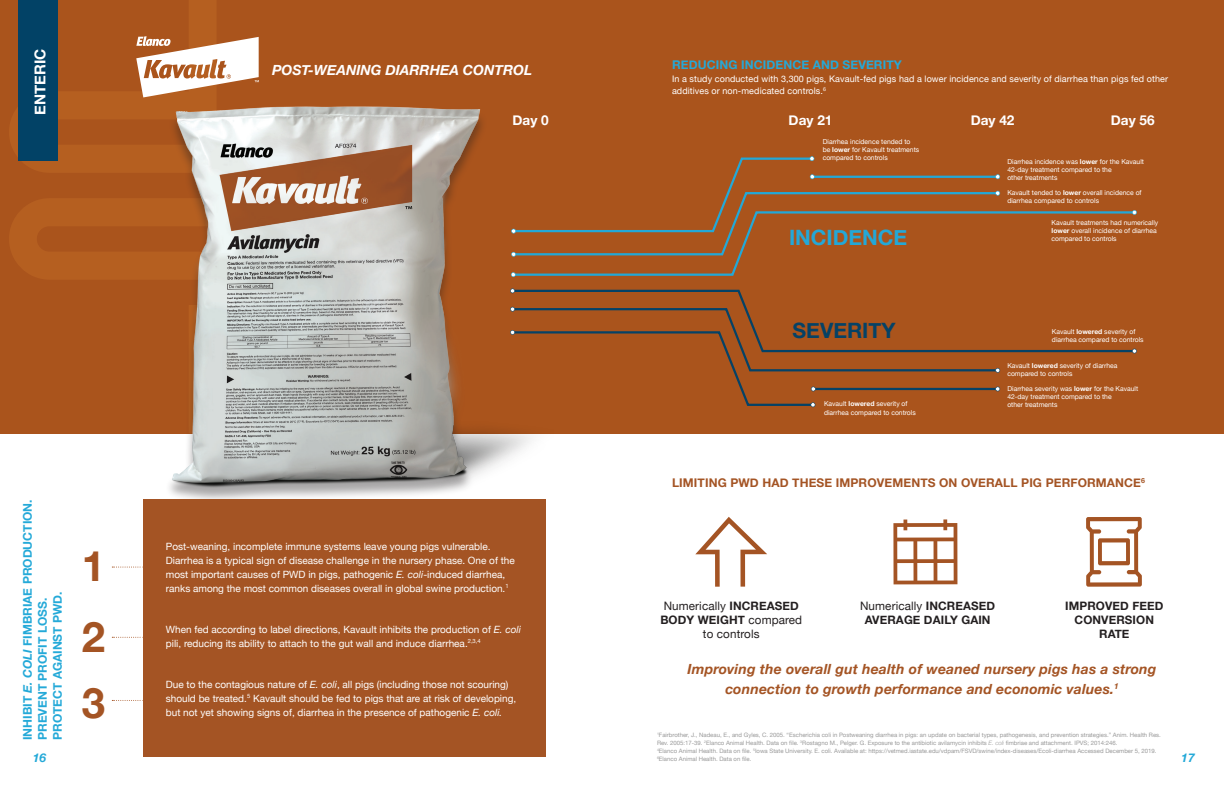
<style>
.page{position:relative;width:1224px;height:792px;background:#fff}
.page>*{position:absolute;margin:0;border:0;box-sizing:border-box;transform-origin:0 0}
.t1{font:700 41.9px "Helvetica Neue";color:#a45424}
.t2{font:700 21.1px "Helvetica Neue";color:#23a8d7}
.t3{font:700 21.1px "Helvetica Neue";color:#054266}
.Paragraph_1{font:700 15px "Helvetica Neue";color:#fff}
.t4{font:italic 700 14px "Helvetica Neue";letter-spacing:.01em;color:#a45424}
.t5{font:italic 700 14px "Helvetica Neue";color:#fff}
.t6{font:700 13.6px "Helvetica Neue";color:#fff}
.t7{font:700 12px "Helvetica Neue";color:#24a9d8}
.t8{font:700 12px "Helvetica Neue";letter-spacing:.01em;color:#a45424}
.t9{font:italic 700 12px "Helvetica Neue";color:#24a9d8}
.t10{font:700 11.7px/14px "Helvetica Neue";letter-spacing:.01em;color:#231f20;text-align:center}
.t11{font:11.7px/14px "Helvetica Neue";letter-spacing:.01em;color:#231f20;text-align:center}
.Numbered_List_Copy{font:10px/14px "Helvetica Neue";color:#fff}
.t12{font:9px/12px "Helvetica Neue";letter-spacing:.01em;color:#fff}
.t13{font:6.8px/8.1px "Helvetica Neue";color:#fff}
.t14{font:6px/8px "Helvetica Neue";color:#999}
.s1{font-weight:700}
.s2{font-style:italic}
.s3{font-weight:400}
.s4{font-weight:300;font-style:italic}
</style>
<div class="page">
<div style="left:0;top:0;width:1224px;height:433px;background:#aa541c"></div>
<svg style="left:10px;top:0;width:206px;height:279px"></svg>
<svg style="left:136px;top:36px;width:123px;height:61px"></svg>
<div style="left:18px;top:0;width:40px;height:161px;background:#024266"></div>
<svg style="left:720px;top:156px;width:280px;height:54px"></svg>
<svg style="left:554px;top:210px;width:578px;height:66px"></svg>
<svg style="left:1132px;top:210px;width:5px;height:5px"></svg>
<svg style="left:726px;top:353px;width:274px;height:54px"></svg>
<svg style="left:554px;top:289px;width:582px;height:64px"></svg>
<svg style="left:1132px;top:349px;width:5px;height:4px"></svg>
<img style="left:161px;top:80px;width:393px;height:419px">
<svg style="left:695px;top:517px;width:72px;height:70px"></svg>
<svg style="left:893px;top:519px;width:64px;height:65px"></svg>
<svg style="left:1086px;top:517px;width:56px;height:70px"></svg>
<div style="left:143px;top:499px;width:403px;height:258px;background:#a45424"></div>
<svg style="left:112px;top:567px;width:31px;height:1px"></svg>
<svg style="left:112px;top:637px;width:31px;height:1px"></svg>
<svg style="left:112px;top:700px;width:31px;height:1px"></svg>
<p class="Paragraph_1" style="left:28px;top:115px;width:68px;rotate:-90deg">ENTERIC</p>
<p class="t5" style="left:272px;top:59px;width:262px">POST-WEANING DIARRHEA CONTROL</p>
<p class="t7" style="left:672px;top:55px;width:231px">REDUCING INCIDENCE AND SEVERITY</p>
<p class="t12" style="left:672px;top:73px;width:498px">In a study conducted with 3,300 pigs, Kavault-fed pigs had a lower incidence and severity of diarrhea than pigs fed other additives or non-medicated controls.<sup>6</sup></p>
<p class="t6" style="left:513px;top:110px;width:38px">Day 0</p>
<p class="t6" style="left:789px;top:110px;width:45px">Day 21</p>
<p class="t6" style="left:971px;top:110px;width:45px">Day 42</p>
<p class="t6" style="left:1111px;top:110px;width:45px">Day 56</p>
<p class="t13" style="left:823px;top:138px;width:98px">Diarrhea incidence tended to be <span class="s1">lower</span> for Kavault treatments compared to controls</p>
<p class="t13" style="left:1007px;top:158px;width:138px">Diarrhea incidence was <span class="s1">lower</span> for the Kavault<br>42-day treatment compared to the<br>other treatments</p>
<p class="t13" style="left:1007px;top:189px;width:136px">Kavault tended to <span class="s1">lower</span> overall incidence of diarrhea compared to controls</p>
<p class="t13" style="left:1052px;top:219px;width:108px">Kavault treatments had numerically <span class="s1">lower</span> overall incidence of diarrhea compared to controls</p>
<p class="t2" style="left:789px;top:221px;width:120px">INCIDENCE</p>
<p class="t3" style="left:793px;top:314px;width:104px">SEVERITY</p>
<p class="t13" style="left:1052px;top:328px;width:93px">Kavault <span class="s1">lowered</span> severity of diarrhea compared to controls</p>
<p class="t13" style="left:1007px;top:362px;width:112px">Kavault <span class="s1">lowered</span> severity of diarrhea compared to controls</p>
<p class="t13" style="left:1007px;top:385px;width:132px">Diarrhea severity was <span class="s1">lower</span> for the Kavault<br>42-day treatment compared to the</p>
<p class="t13" style="left:824px;top:400px;width:85px">Kavault <span class="s1">lowered</span> severity of</p>
<p class="t13" style="left:1007px;top:401px;width:52px">other treatments</p>
<p class="t13" style="left:824px;top:409px;width:93px">diarrhea compared to controls</p>
<p class="t8" style="left:672px;top:474px;width:475px">LIMITING PWD HAD THESE IMPROVEMENTS ON OVERALL PIG PERFORMANCE<sup>6</sup></p>
<p class="t7" style="left:18px;top:740px;width:242px;rotate:-90deg">INHIBIT <span class="s2">E. COLI</span> FIMBRIAE PRODUCTION.</p>
<p class="Numbered_List_Copy" style="left:166px;top:540px;width:350px">Post-weaning, incomplete immune systems leave young pigs vulnerable.<br>Diarrhea is a typical sign of disease challenge in the nursery phase. One of the most important causes of PWD in pigs, pathogenic <span class="s2">E. coli</span>-induced diarrhea, ranks among the most common diseases overall in global swine production.<sup>1</sup></p>
<p class="Numbered_List_Copy" style="left:166px;top:623px;width:357px">When fed according to label directions, Kavault inhibits the production of <span class="s2">E. coli </span>pili, reducing its ability to attach to the gut wall and induce diarrhea.<sup>2,3,4</sup></p>
<p class="Numbered_List_Copy" style="left:166px;top:678px;width:352px">Due to the contagious nature of <span class="s2">E. coli</span>, all pigs (including those not scouring) should be treated.<sup>5</sup> Kavault should be fed to pigs that are at risk of developing, but not yet showing signs of, diarrhea in the presence of pathogenic <span class="s2">E. coli.</span></p>
<p class="t1" style="left:82px;top:533px;width:25px">1</p>
<p class="t7" style="left:33px;top:740px;width:144px;rotate:-90deg">PREVENT PROFIT LOSS.</p>
<p class="t7" style="left:48px;top:740px;width:150px;rotate:-90deg">PROTECT AGAINST PWD.</p>
<p class="t11" style="left:664px;top:600px;width:137px">Numerically <span class="s1">INCREASED</span></p>
<p class="t11" style="left:660px;top:614px;width:143px"><span class="s1">BODY WEIGHT</span> compared to controls</p>
<p class="t10" style="left:860px;top:599px;width:137px"><span class="s3">Numerically</span> INCREASED<br>AVERAGE DAILY GAIN</p>
<p class="t10" style="left:1065px;top:599px;width:100px">IMPROVED FEED<br>CONVERSION<br>RATE</p>
<p class="t1" style="left:82px;top:604px;width:25px">2</p>
<p class="t1" style="left:82px;top:670px;width:25px">3</p>
<p class="t4" style="left:688px;top:658px;width:470px">Improving the overall gut health of weaned nursery pigs has a strong</p>
<p class="t4" style="left:725px;top:678px;width:395px">connection to growth performance and economic values.<sup>1</sup></p>
<p class="t14" style="left:657px;top:731px;width:505px"><sup>1</sup>Fairbrother, J., Nadeau, E., and Gyles, C. 2005. “Escherichia coli in Postweaning diarrhea in pigs: an update on bacterial types, pathogenesis, and prevention strategies.” Anim. Health Res.<br>Rev. 2005:17-39. <sup>2</sup>Elanco Animal Health. Data on file. <sup>3</sup>Rostagno M., Pelger. G. Exposure to the antibiotic avilamycin inhibits <span class="s4">E. coli</span> fimbriae and attachment. IPVS; 2014:246.</p>
<p class="t14" style="left:657px;top:747px;width:501px"><sup>4</sup>Elanco Animal Health. Data on file. <sup>5</sup>Iowa State University. E. coli. Available at: https://vetmed.iastate.edu/vdpam/FSVD/swine/index-diseases/Ecoli-diarrhea Accessed December 5, 2019.<br><sup>6</sup>Elanco Animal Health. Data on file.</p>
<p class="t9" style="left:33px;top:748px;width:15px">16</p>
<p class="t9" style="left:1181px;top:748px;width:15px">17</p>
</div>
